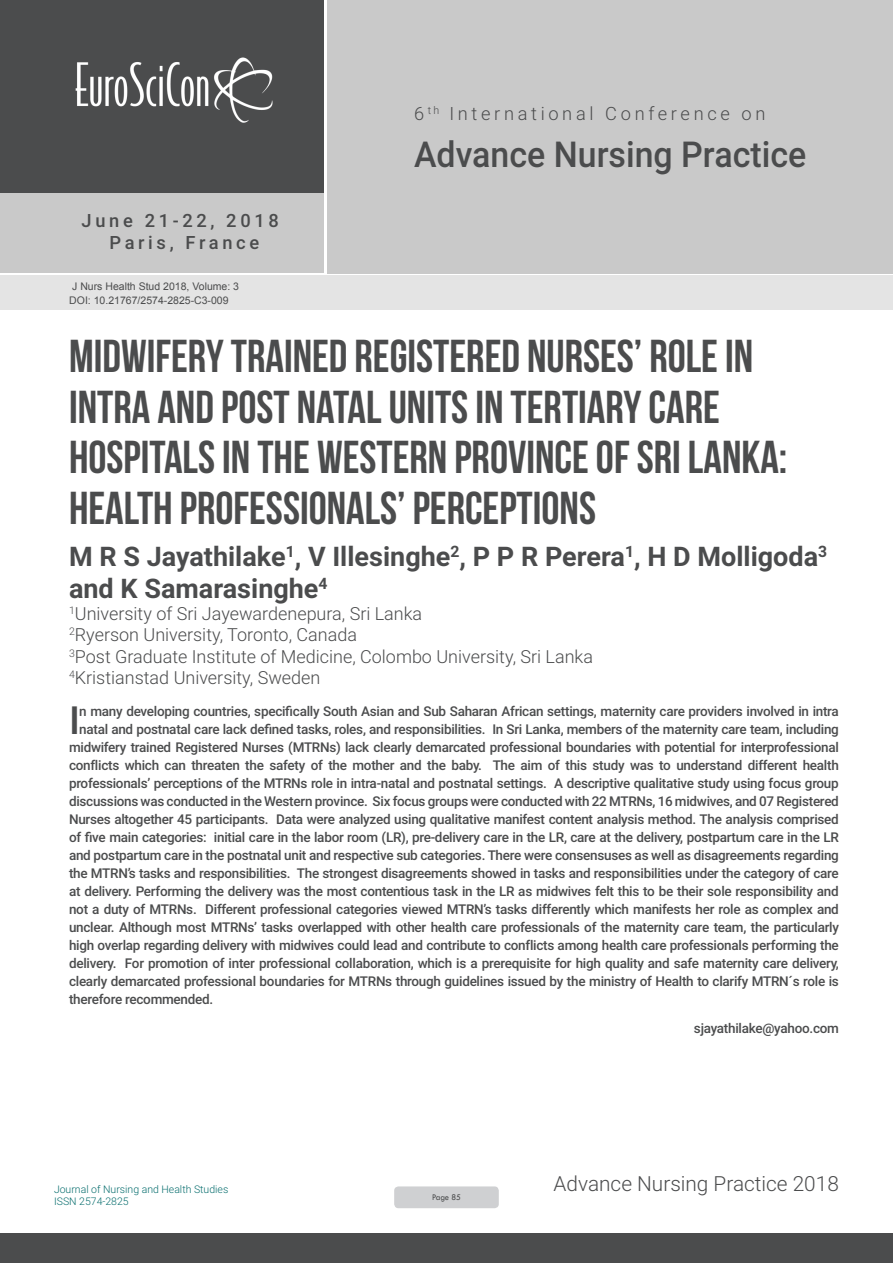
<style>
.page{position:relative;width:893px;height:1263px;background:#fff}
.page>*{position:absolute;margin:0;border:0;box-sizing:border-box;transform-origin:0 0}
.t1{font:46.05px/50.7px "Bebas Neue";color:#4b4c4d}
.Biography{font:500 38.85px "Roboto";color:#4b4c4d}
.t2{font:500 35.7px "Roboto";color:#4b4c4d;scale:.95 1}
.t3{font:700 27px/32.4px "Roboto";color:#4b4c4d}
.t4{font:300 20.85px "Roboto";color:#4b4c4d}
.t5{font:300 18.3px "Roboto";letter-spacing:.2em;color:#4b4c4d}
.t6{font:500 18.3px/21.9px "Roboto";letter-spacing:.2em;color:#4b4c4d;text-align:center}
.t7{font:300 18px "Roboto";color:#4b4c4d}
.Biography-2{font:500 13.5px "Roboto";letter-spacing:-.02em;color:#4b4c4d}
.t8{font:10.5px "Arial";color:#4b4c4d}
.t9{font:300 10.5px/12.6px "Roboto";color:#086e6e}
.t10{font:9px "Tw Cen";letter-spacing:-.02em;color:#4b4c4d;scale:.95 1}
</style>
<div class="page">
<div style="left:0;top:0;width:323px;height:193px;background:#4b4c4d"></div>
<div style="left:1px;top:193px;width:323px;height:80px;background:#c9c9c9"></div>
<div style="left:327px;top:0;width:566px;height:273px;background:#c9c9c9"></div>
<img style="left:75px;top:57px;width:198px;height:66px">
<div style="left:0;top:1233px;width:893px;height:30px;background:#4b4c4d"></div>
<div style="left:1px;top:275px;width:892px;height:35px;background:#e4e4e4"></div>
<div style="left:394px;top:1186px;width:105px;height:22px;background:#cfd0d2;border-radius:4px"></div>
<h3 class="t6" style="left:82px;top:209px;width:199px">June 21-22, 2018<br>Paris, France</h3>
<p class="t8" style="left:72px;top:279px;width:168px">J Nurs Health Stud 2018, Volume: 3</p>
<p class="t8" style="left:69px;top:293px;width:161px">DOI: 10.21767/2574-2825-C3-009</p>
<h3 class="t5" style="left:414px;top:100px;width:353px">6 <sup>th</sup> International Conference on</h3>
<h3 class="t2" style="left:414px;top:129px;width:414px">Advance Nursing Practice</h3>
<p class="t1" style="left:69px;top:330px;width:720px">MIDWIFERY TRAINED REGISTERED NURSES’ ROLE IN INTRA AND POST NATAL UNITS IN TERTIARY CARE HOSPITALS IN THE WESTERN PROVINCE OF SRI LANKA:<br>HEALTH PROFESSIONALS’ PERCEPTIONS</p>
<p class="t3" style="left:69px;top:539px;width:760px">M R S Jayathilake<sup>1</sup>, V Illesinghe<sup>2</sup>, P P R Perera<sup>1</sup>, H D Molligoda<sup>3 </sup>and K Samarasinghe<sup>4</sup></p>
<p class="t7" style="left:69px;top:601px;width:355px"><sup>1</sup>University of Sri Jayewardenepura, Sri Lanka</p>
<p class="t7" style="left:69px;top:622px;width:289px"><sup>2</sup>Ryerson University, Toronto, Canada</p>
<p class="t7" style="left:69px;top:644px;width:526px"><sup>3</sup>Post Graduate Institute of Medicine, Colombo University, Sri Lanka</p>
<p class="t7" style="left:69px;top:665px;width:253px"><sup>4</sup>Kristianstad University, Sweden</p>
<p class="Biography" style="left:69px;top:693px;width:12px">I</p>
<p class="Biography-2" style="left:79px;top:702px;width:761px">n many developing countries, specifically South Asian and Sub Saharan African settings, maternity care providers involved in intra</p>
<p class="Biography-2" style="left:79px;top:720px;width:761px">natal and postnatal care lack defined tasks, roles, and responsibilities. In Sri Lanka, members of the maternity care team, including</p>
<p class="Biography-2" style="left:69px;top:738px;width:771px">midwifery trained Registered Nurses (MTRNs) lack clearly demarcated professional boundaries with potential for interprofessional</p>
<p class="Biography-2" style="left:69px;top:756px;width:771px">conflicts which can threaten the safety of the mother and the baby. The aim of this study was to understand different health</p>
<p class="Biography-2" style="left:69px;top:774px;width:771px">professionals’ perceptions of the MTRNs role in intra-natal and postnatal settings. A descriptive qualitative study using focus group</p>
<p class="Biography-2" style="left:69px;top:792px;width:771px">discussions was conducted in the Western province. Six focus groups were conducted with 22 MTRNs, 16 midwives, and 07 Registered</p>
<p class="Biography-2" style="left:69px;top:810px;width:771px">Nurses altogether 45 participants. Data were analyzed using qualitative manifest content analysis method. The analysis comprised</p>
<p class="Biography-2" style="left:69px;top:828px;width:771px">of five main categories: initial care in the labor room (LR), pre-delivery care in the LR, care at the delivery, postpartum care in the LR</p>
<p class="Biography-2" style="left:69px;top:846px;width:771px">and postpartum care in the postnatal unit and respective sub categories. There were consensuses as well as disagreements regarding</p>
<p class="Biography-2" style="left:69px;top:864px;width:771px">the MTRN’s tasks and responsibilities. The strongest disagreements showed in tasks and responsibilities under the category of care</p>
<p class="Biography-2" style="left:69px;top:882px;width:771px">at delivery. Performing the delivery was the most contentious task in the LR as midwives felt this to be their sole responsibility and</p>
<p class="Biography-2" style="left:69px;top:900px;width:771px">not a duty of MTRNs. Different professional categories viewed MTRN’s tasks differently which manifests her role as complex and</p>
<p class="Biography-2" style="left:69px;top:918px;width:771px">unclear. Although most MTRNs’ tasks overlapped with other health care professionals of the maternity care team, the particularly</p>
<p class="Biography-2" style="left:69px;top:936px;width:771px">high overlap regarding delivery with midwives could lead and contribute to conflicts among health care professionals performing the</p>
<p class="Biography-2" style="left:69px;top:954px;width:771px">delivery. For promotion of inter professional collaboration, which is a prerequisite for high quality and safe maternity care delivery,</p>
<p class="Biography-2" style="left:69px;top:972px;width:771px">clearly demarcated professional boundaries for MTRNs through guidelines issued by the ministry of Health to clarify MTRN´s role is</p>
<p class="Biography-2" style="left:69px;top:990px;width:146px">therefore recommended.</p>
<p class="Biography-2" style="left:694px;top:1018px;width:146px">sjayathilake@yahoo.com</p>
<p class="t9" style="left:54px;top:1182px;width:176px">Journal of Nursing and Health Studies<br>ISSN 2574-2825</p>
<p class="t10" style="left:432px;top:1192px;width:32px">Page 85</p>
<h3 class="t4" style="left:554px;top:1169px;width:287px">Advance Nursing Practice 2018</h3>
</div>
